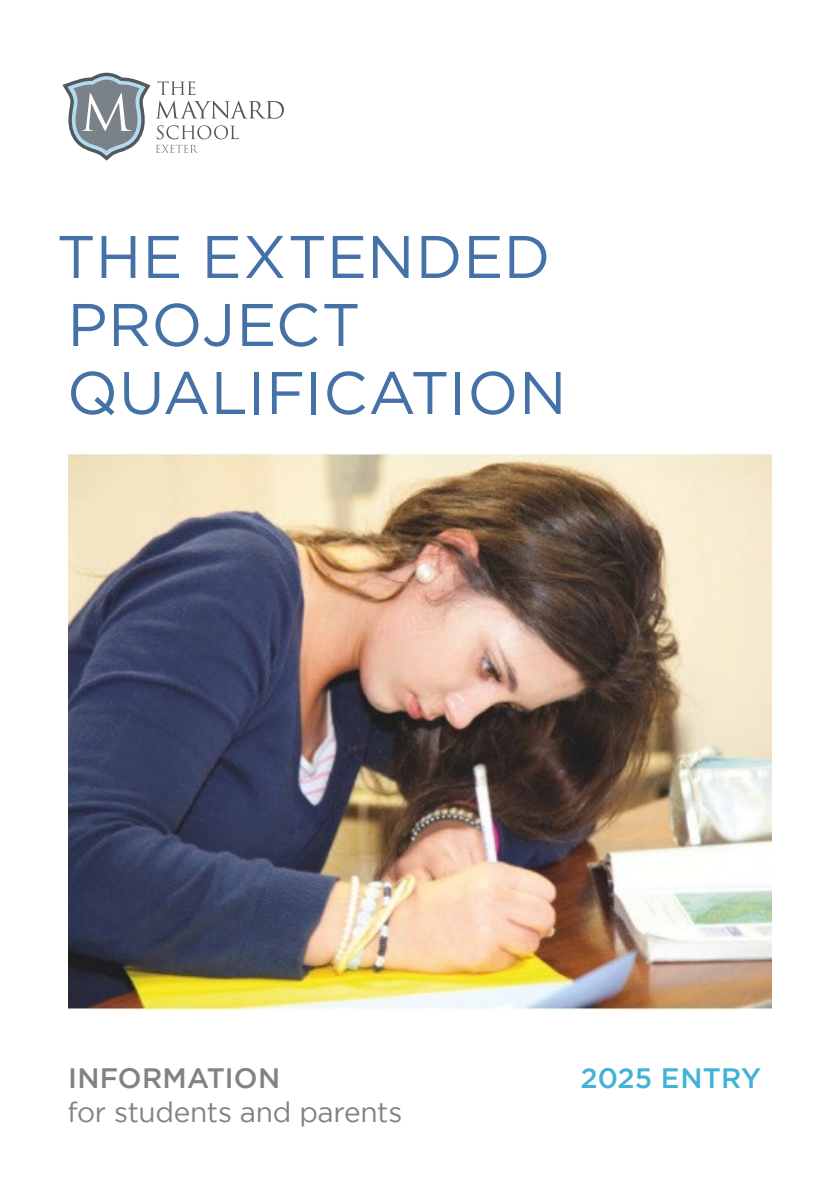
<style>
.page{position:relative;width:840px;height:1191px;background:#fff}
.page>*{position:absolute;margin:0;border:0;box-sizing:border-box;transform-origin:0 0}
.t1{font:60px/68px "Gotham";letter-spacing:.01em;color:#4471a7}
.t2{font:28px "Gotham";letter-spacing:-.01em;color:#808285}
.t3{font:500 28px "Gotham";letter-spacing:.01em;color:#808285}
.t4{font:500 28px "Gotham";letter-spacing:.005em;color:#41b3d5}
</style>
<div class="page">
<svg style="left:157px;top:81px;width:38px;height:14px"></svg>
<svg style="left:156px;top:101px;width:128px;height:18px"></svg>
<svg style="left:157px;top:125px;width:82px;height:14px"></svg>
<svg style="left:62px;top:73px;width:88px;height:88px"></svg>
<svg style="left:156px;top:145px;width:42px;height:8px"></svg>
<img style="left:68px;top:453px;width:703px;height:556px">
<p class="t1" style="left:57px;top:222px;width:511px">THE EXTENDED<br>PROJECT<br>QUALIFICATION</p>
<p class="t3" style="left:68px;top:1062px;width:213px">INFORMATION</p>
<p class="t2" style="left:67px;top:1096px;width:336px">for students and parents</p>
<p class="t4" style="left:580px;top:1062px;width:182px">2025 ENTRY</p>
</div>
